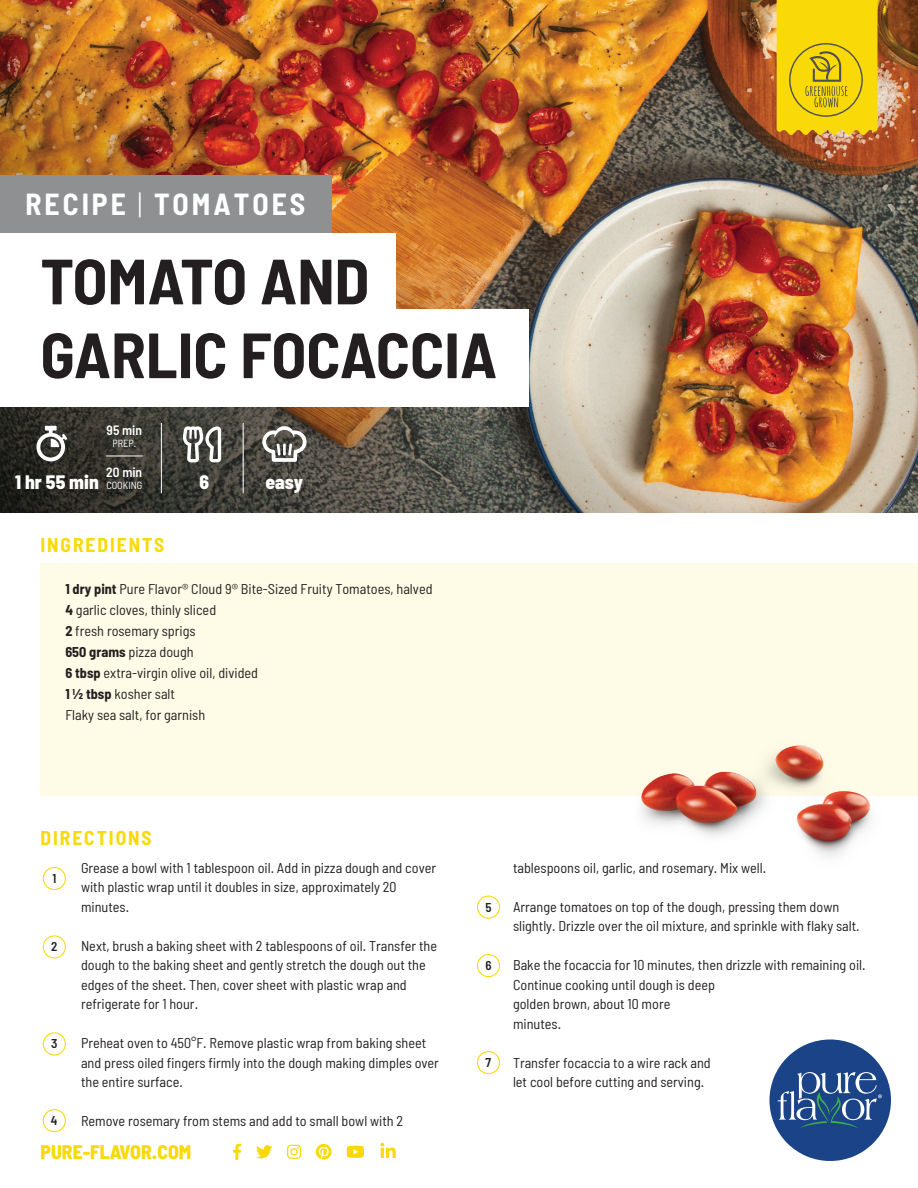
<style>
.page{position:relative;width:918px;height:1188px;background:#fff}
.page>*{position:absolute;margin:0;border:0;box-sizing:border-box;transform-origin:0 0}
.t1{font:700 semi-condensed 63.75px/73.8px "Barlow";color:#231f20}
.t2{font:700 semi-condensed 29.7px "Barlow";letter-spacing:.1em;color:#fff}
.t3{font:800 semi-condensed 19.65px "Barlow";color:#f9d907}
.t4{font:700 semi-condensed 19.5px "Barlow";letter-spacing:.1em;color:#f9d907}
.t5{font:800 semi-condensed 19.5px "Barlow";color:#fff}
.t6{font:semi-condensed 14.25px/19.5px "Barlow";color:#231f20}
.t7{font:600 semi-condensed 13.5px "Barlow";color:#fff}
.t8{font:600 semi-condensed 12.9px "Barlow";color:#231f20}
.t9{font:semi-condensed 10.35px "Barlow";color:#fff}
.s1{font-weight:300}
.s2{font-weight:700}
</style>
<div class="page">
<img style="left:0;top:0;width:918px;height:513px">
<div style="left:40px;top:563px;width:878px;height:233px;background:#fefbe6"></div>
<svg style="left:183px;top:426px;width:38px;height:36px"></svg>
<svg style="left:262px;top:426px;width:45px;height:36px"></svg>
<svg style="left:36px;top:426px;width:31px;height:35px"></svg>
<hr style="left:161px;top:423px;width:1px;height:70px;background:#fff">
<hr style="left:243px;top:423px;width:1px;height:70px;background:#fff">
<hr style="left:106px;top:456px;width:37px;height:1px;background:#fff">
<div style="left:0;top:233px;width:396px;height:97px;background:#fff"></div>
<div style="left:0;top:310px;width:529px;height:97px;background:#fff"></div>
<svg style="left:769px;top:1040px;width:122px;height:121px"></svg>
<svg style="left:777px;top:0;width:101px;height:135px;background:#eccd0d"></svg>
<svg style="left:233px;top:1144px;width:131px;height:16px"></svg>
<svg style="left:381px;top:1143px;width:15px;height:15px"></svg>
<div style="left:43px;top:867px;width:23px;height:23px;border:1px solid #fbd905;border-radius:50%"></div>
<div style="left:477px;top:896px;width:23px;height:23px;border:1px solid #fbd905;border-radius:50%"></div>
<div style="left:477px;top:954px;width:23px;height:23px;border:1px solid #fbd905;border-radius:50%"></div>
<div style="left:477px;top:1051px;width:23px;height:23px;border:1px solid #fbd905;border-radius:50%"></div>
<div style="left:43px;top:935px;width:23px;height:24px;border:1px solid #fbd905;border-radius:50%"></div>
<div style="left:43px;top:1032px;width:23px;height:24px;border:1px solid #fbd905;border-radius:50%"></div>
<div style="left:43px;top:1109px;width:23px;height:23px;border:1px solid #fbd905;border-radius:50%"></div>
<div style="left:0;top:176px;width:332px;height:57px;background:#8e9091"></div>
<img style="left:641px;top:745px;width:230px;height:112px">
<h2 class="t2" style="left:26px;top:186px;width:281px">RECIPE <span class="s1">|</span> TOMATOES</h2>
<h1 class="t1" style="left:40px;top:243px;width:458px">TOMATO AND<br>GARLIC FOCACCIA</h1>
<p class="t7" style="left:107px;top:422px;width:37px">95 min</p>
<p class="t9" style="left:112px;top:437px;width:25px">PREP.</p>
<p class="t7" style="left:106px;top:463px;width:37px">20 min</p>
<p class="t9" style="left:106px;top:479px;width:37px">COOKING</p>
<h3 class="t5" style="left:15px;top:470px;width:85px">1 hr 55 min</h3>
<h3 class="t5" style="left:200px;top:470px;width:11px">6</h3>
<h3 class="t5" style="left:265px;top:470px;width:39px">easy</h3>
<h3 class="t4" style="left:40px;top:533px;width:125px">INGREDIENTS</h3>
<p class="t6" style="left:65px;top:578px;width:369px;line-height:21px"><span class="s2">1 dry pint</span> Pure Flavor® Cloud 9® Bite-Sized Fruity Tomatoes, halved<br><span class="s2">4</span> garlic cloves, thinly sliced<br><span class="s2">2</span> fresh rosemary sprigs<br><span class="s2">650 grams</span> pizza dough<br><span class="s2">6 tbsp</span> extra-virgin olive oil, divided<br><span class="s2">1 ½ tbsp</span> kosher salt<br>Flaky sea salt, for garnish</p>
<h3 class="t4" style="left:40px;top:826px;width:113px">DIRECTIONS</h3>
<p class="t8" style="left:52px;top:870px;width:5px">1</p>
<p class="t8" style="left:51px;top:939px;width:8px">2</p>
<p class="t8" style="left:51px;top:1036px;width:8px">3</p>
<p class="t8" style="left:51px;top:1113px;width:8px">4</p>
<p class="t6" style="left:81px;top:857px;width:357px">Grease a bowl with 1 tablespoon oil. Add in pizza dough and cover with plastic wrap until it doubles in size, approximately 20 minutes.</p>
<p class="t6" style="left:81px;top:935px;width:358px">Next, brush a baking sheet with 2 tablespoons of oil. Transfer the dough to the baking sheet and gently stretch the dough out the edges of the sheet. Then, cover sheet with plastic wrap and refrigerate for 1 hour.</p>
<p class="t6" style="left:81px;top:1033px;width:359px">Preheat oven to 450°F. Remove plastic wrap from baking sheet and press oiled fingers firmly into the dough making dimples over the entire surface.</p>
<p class="t6" style="left:81px;top:1111px;width:324px">Remove rosemary from stems and add to small bowl with 2</p>
<h3 class="t3" style="left:40px;top:1140px;width:152px">PURE-FLAVOR.COM</h3>
<p class="t8" style="left:485px;top:899px;width:8px">5</p>
<p class="t8" style="left:485px;top:957px;width:8px">6</p>
<p class="t8" style="left:486px;top:1054px;width:7px">7</p>
<p class="t6" style="left:513px;top:857px;width:255px">tablespoons oil, garlic, and rosemary. Mix well.</p>
<p class="t6" style="left:513px;top:896px;width:348px">Arrange tomatoes on top of the dough, pressing them down slightly. Drizzle over the oil mixture, and sprinkle with flaky salt.</p>
<p class="t6" style="left:513px;top:955px;width:354px">Bake the focaccia for 10 minutes, then drizzle with remaining oil.<br>Continue cooking until dough is deep<br>golden brown, about 10 more<br>minutes.</p>
<p class="t6" style="left:513px;top:1052px;width:199px">Transfer focaccia to a wire rack and let cool before cutting and serving.</p>
</div>
